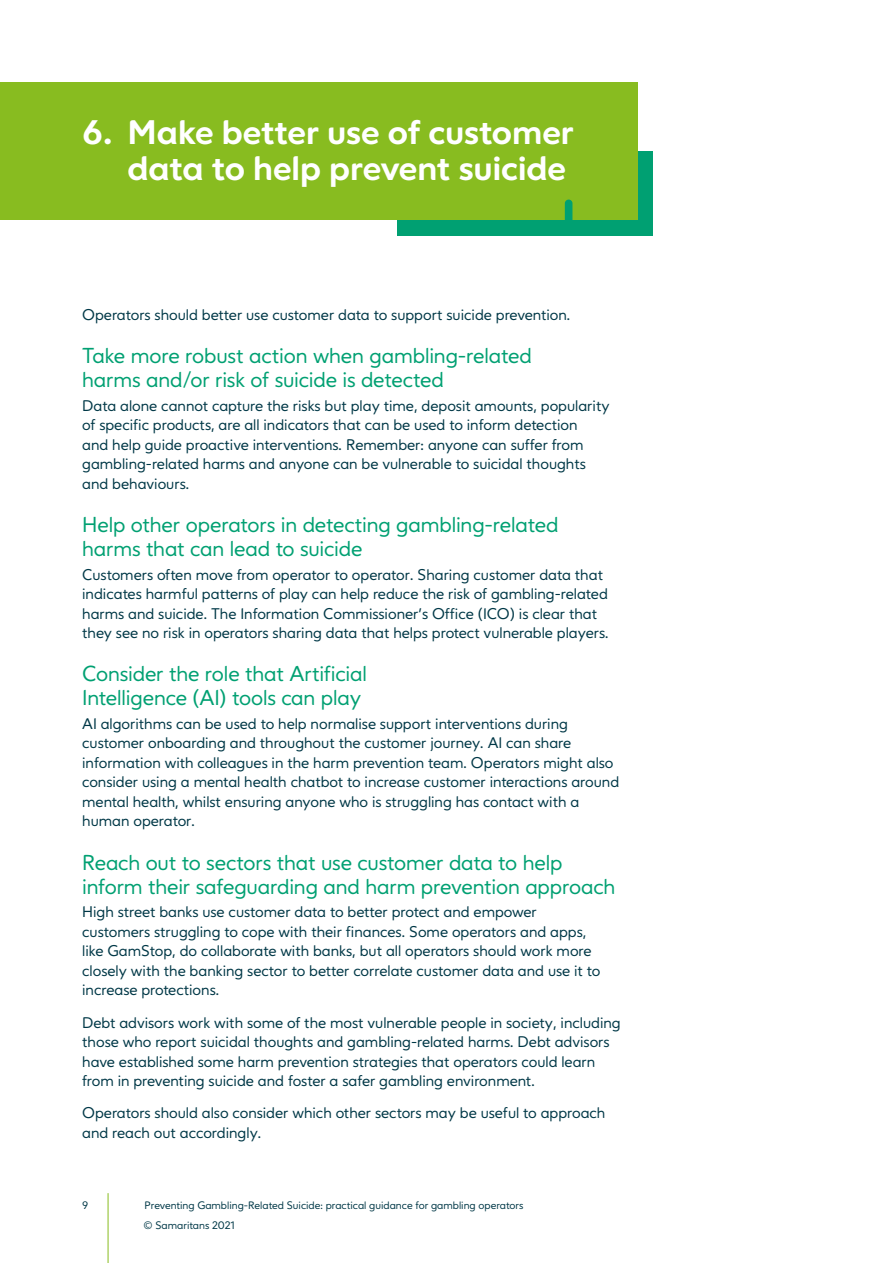
<style>
.page{position:relative;width:893px;height:1263px;background:#fff}
.page>*{position:absolute;margin:0;border:0;box-sizing:border-box;transform-origin:0 0}
.t1{font:700 33px/36px "Varah";letter-spacing:-.005em;color:#fff;text-align:right}
.t2{font:21px/24px "Varah";letter-spacing:-.005em;color:#00a072}
.t3{font:15px/19.5px "Varah";color:#003847}
.t4{font:10.5px/20.2px "Varah";color:#003847}
</style>
<div class="page">
<hr style="left:108px;top:1193px;width:1px;height:70px;background:#88bc20">
<div style="left:397px;top:151px;width:256px;height:84px;background:#00a072"></div>
<div style="left:0;top:82px;width:638px;height:138px;background:#88bc20"></div>
<svg style="left:565px;top:200px;width:7px;height:20px"></svg>
<h1 class="t1" style="left:82px;top:114px;width:493px">6. Make better use of customer data to help prevent suicide</h1>
<p class="t3" style="left:82px;top:305px;width:490px">Operators should better use customer data to support suicide prevention.</p>
<h2 class="t2" style="left:82px;top:344px;width:451px">Take more robust action when gambling-related harms and/or risk of suicide is detected</h2>
<p class="t3" style="left:82px;top:396px;width:529px">Data alone cannot capture the risks but play time, deposit amounts, popularity of specific products, are all indicators that can be used to inform detection<br>and help guide proactive interventions. Remember: anyone can suffer from gambling-related harms and anyone can be vulnerable to suicidal thoughts and behaviours.</p>
<h2 class="t2" style="left:82px;top:513px;width:478px">Help other operators in detecting gambling-related harms that can lead to suicide</h2>
<p class="t3" style="left:82px;top:565px;width:528px">Customers often move from operator to operator. Sharing customer data that indicates harmful patterns of play can help reduce the risk of gambling-related harms and suicide. The Information Commissioner’s Office (ICO) is clear that they see no risk in operators sharing data that helps protect vulnerable players.</p>
<h2 class="t2" style="left:82px;top:662px;width:286px">Consider the role that Artificial<br>Intelligence (AI) tools can play</h2>
<p class="t3" style="left:82px;top:714px;width:538px">AI algorithms can be used to help normalise support interventions during customer onboarding and throughout the customer journey. AI can share information with colleagues in the harm prevention team. Operators might also consider using a mental health chatbot to increase customer interactions around mental health, whilst ensuring anyone who is struggling has contact with a human operator.</p>
<h2 class="t2" style="left:82px;top:851px;width:535px">Reach out to sectors that use customer data to help inform their safeguarding and harm prevention approach</h2>
<p class="t3" style="left:82px;top:903px;width:520px">High street banks use customer data to better protect and empower customers struggling to cope with their finances. Some operators and apps, like GamStop, do collaborate with banks, but all operators should work more closely with the banking sector to better correlate customer data and use it to increase protections.</p>
<p class="t3" style="left:82px;top:1013px;width:540px">Debt advisors work with some of the most vulnerable people in society, including those who report suicidal thoughts and gambling-related harms. Debt advisors have established some harm prevention strategies that operators could learn from in preventing suicide and foster a safer gambling environment.</p>
<p class="t3" style="left:82px;top:1104px;width:525px">Operators should also consider which other sectors may be useful to approach and reach out accordingly.</p>
<p class="t4" style="left:82px;top:1195px;width:8px">9</p>
<p class="t4" style="left:144px;top:1195px;width:381px">Preventing Gambling-Related Suicide: practical guidance for gambling operators © Samaritans 2021</p>
</div>
